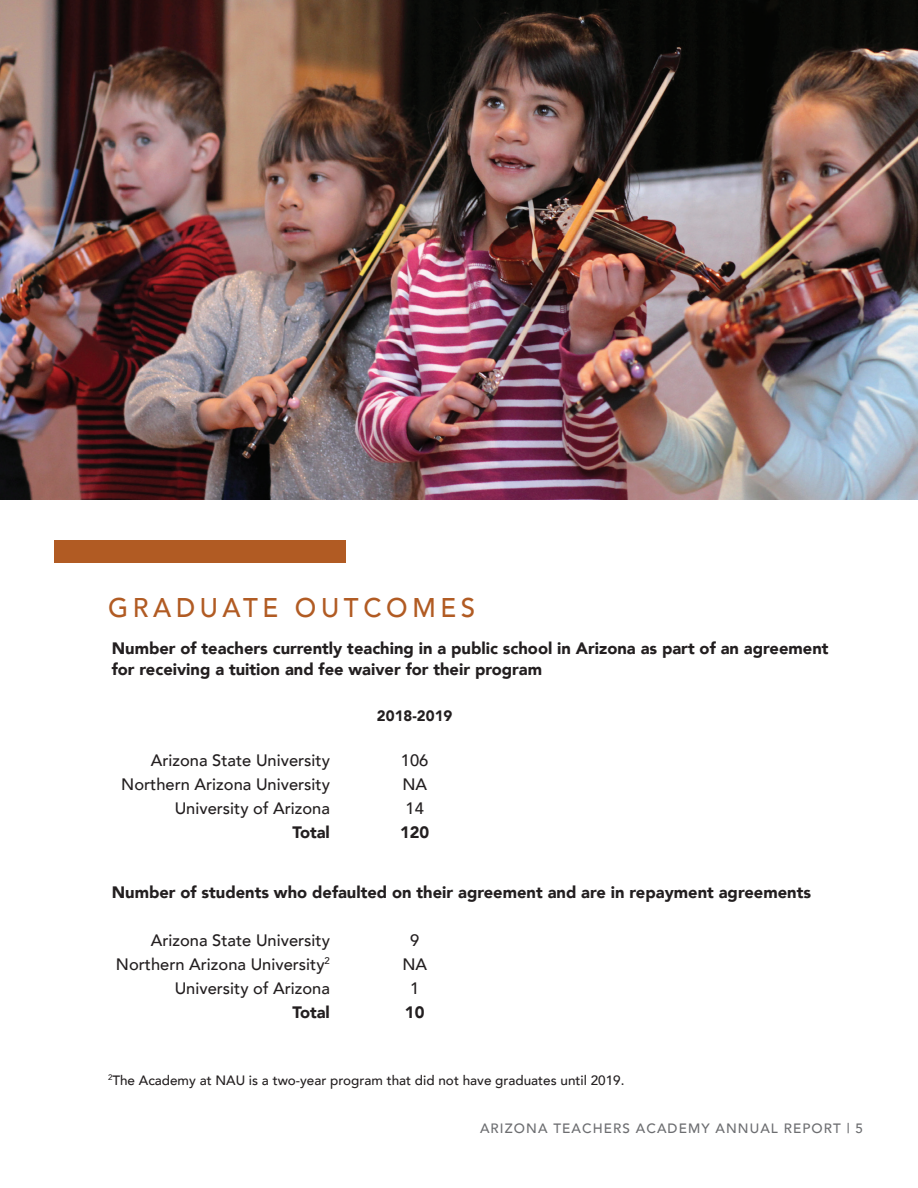
<style>
.page{position:relative;width:918px;height:1188px;background:#fff}
.page>*{position:absolute;margin:0;border:0;box-sizing:border-box;transform-origin:0 0}
.t1{font:500 27px "Avenir";letter-spacing:.18em;color:#b15b23;scale:.96 1}
.t2{font:900 16.5px/21px "Avenir";color:#231f20}
.t3{font:500 16.5px/24px "Avenir";color:#231f20;text-align:right}
.t4{font:900 15px "Avenir";color:#231f20}
.t5{font:500 13.5px "Avenir";color:#231f20}
.t6{font:500 13.5px "Avenir";letter-spacing:.08em;color:#6c6d70}
</style>
<div class="page">
<div style="left:54px;top:540px;width:291px;height:23px;background:#b15b23"></div>
<img style="left:0;top:0;width:918px;height:500px">
<h1 class="t1" style="left:108px;top:584px;width:384px">GRADUATE OUTCOMES</h1>
<p class="t2" style="left:112px;top:638px;width:718px">Number of teachers currently teaching in a public school in Arizona as part of an agreement for receiving a tuition and fee waiver for their program</p>
<p class="t3" style="left:121px;top:747px;width:210px">Arizona State University<br>Northern Arizona University<br>University of Arizona</p>
<p class="t2" style="left:292px;top:821px;width:39px">Total</p>
<p class="t4" style="left:377px;top:703px;width:77px">2018-2019</p>
<p class="t3" style="left:401px;top:748px;width:29px;text-align:justify">106<br>NA 14</p>
<p class="t2" style="left:400px;top:822px;width:31px">120</p>
<p class="t2" style="left:112px;top:882px;width:701px">Number of students who defaulted on their agreement and are in repayment agreements</p>
<p class="t3" style="left:116px;top:927px;width:216px">Arizona State University<br>Northern Arizona University<sup>2<br></sup>University of Arizona</p>
<p class="t2" style="left:292px;top:1001px;width:39px">Total</p>
<p class="t3" style="left:402px;top:928px;width:26px;text-align:center">9<br>NA<br>1</p>
<p class="t2" style="left:405px;top:1002px;width:21px">10</p>
<p class="t5" style="left:108px;top:1068px;width:518px"><sup>2</sup>The Academy at NAU is a two-year program that did not have graduates until 2019.</p>
<p class="t6" style="left:480px;top:1117px;width:385px">ARIZONA TEACHERS ACADEMY ANNUAL REPORT | 5</p>
</div>
